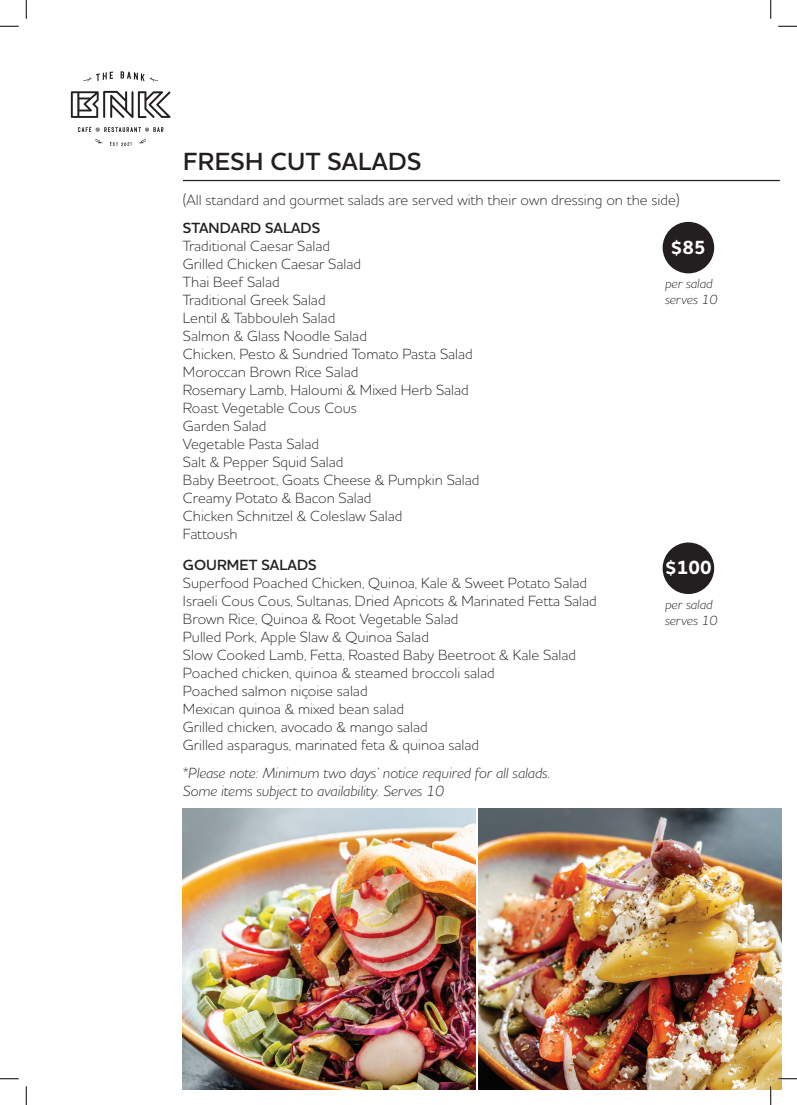
<style>
.page{position:relative;width:797px;height:1105px;background:#fff}
.page>*{position:absolute;margin:0;border:0;box-sizing:border-box;transform-origin:0 0}
.t1{font:600 25.25px "Houschka Pro";letter-spacing:.015em;color:#231f20}
.t2{font:700 19.38px "Houschka Pro";color:#fff}
.t3{font:300 15px/18px "Houschka Pro";color:#231f20}
.t4{font:italic 300 15px/18px "Houschka Pro";color:#231f20}
.t5{font:italic 300 13.5px/16.2px "Houschka Pro";color:#231f20}
.s1{font-weight:600}
</style>
<div class="page">
<hr style="left:183px;top:180px;width:596px;height:1px;background:#231f20">
<svg style="left:121px;top:71px;width:37px;height:11px"></svg>
<svg style="left:83px;top:72px;width:30px;height:10px"></svg>
<svg style="left:71px;top:91px;width:99px;height:27px"></svg>
<svg style="left:139px;top:139px;width:7px;height:4px"></svg>
<svg style="left:95px;top:139px;width:8px;height:4px"></svg>
<svg style="left:110px;top:142px;width:21px;height:4px"></svg>
<svg style="left:78px;top:126px;width:85px;height:6px"></svg>
<div style="left:662px;top:222px;width:52px;height:51px;background:#231f20;border-radius:50%"></div>
<div style="left:662px;top:542px;width:52px;height:52px;background:#231f20;border-radius:50%"></div>
<img style="left:183px;top:808px;width:292px;height:281px">
<img style="left:478px;top:808px;width:303px;height:281px">
<svg style="left:0;top:25px;width:19px;height:2px"></svg>
<svg style="left:778px;top:25px;width:19px;height:2px"></svg>
<svg style="left:0;top:1078px;width:19px;height:1px"></svg>
<svg style="left:778px;top:1078px;width:19px;height:1px"></svg>
<svg style="left:25px;top:0;width:2px;height:19px"></svg>
<svg style="left:25px;top:1086px;width:2px;height:19px"></svg>
<svg style="left:770px;top:0;width:1px;height:19px"></svg>
<svg style="left:770px;top:1086px;width:1px;height:19px"></svg>
<p class="t1" style="left:183px;top:145px;width:240px">FRESH CUT SALADS</p>
<p class="t3" style="left:183px;top:190px;width:498px">(All standard and gourmet salads are served with their own dressing on the side)</p>
<p class="t3" style="left:183px;top:219px;width:298px"><span class="s1">STANDARD SALADS<br></span>Traditional Caesar Salad<br>Grilled Chicken Caesar Salad<br>Thai Beef Salad<br>Traditional Greek Salad<br>Lentil &amp; Tabbouleh Salad<br>Salmon &amp; Glass Noodle Salad<br>Chicken, Pesto &amp; Sundried Tomato Pasta Salad<br>Moroccan Brown Rice Salad<br>Rosemary Lamb, Haloumi &amp; Mixed Herb Salad<br>Roast Vegetable Cous Cous<br>Garden Salad<br>Vegetable Pasta Salad<br>Salt &amp; Pepper Squid Salad<br>Baby Beetroot, Goats Cheese &amp; Pumpkin Salad<br>Creamy Potato &amp; Bacon Salad<br>Chicken Schnitzel &amp; Coleslaw Salad<br>Fattoush</p>
<p class="t3" style="left:183px;top:555px;width:415px"><span class="s1">GOURMET SALADS<br></span>Superfood Poached Chicken, Quinoa, Kale &amp; Sweet Potato Salad Israeli Cous Cous, Sultanas, Dried Apricots &amp; Marinated Fetta Salad Brown Rice, Quinoa &amp; Root Vegetable Salad<br>Pulled Pork, Apple Slaw &amp; Quinoa Salad<br>Slow Cooked Lamb, Fetta, Roasted Baby Beetroot &amp; Kale Salad Poached chicken, quinoa &amp; steamed broccoli salad<br>Poached salmon niçoise salad<br>Mexican quinoa &amp; mixed bean salad<br>Grilled chicken, avocado &amp; mango salad<br>Grilled asparagus, marinated feta &amp; quinoa salad</p>
<p class="t4" style="left:183px;top:763px;width:369px">*Please note: Minimum two days’ notice required for all salads.<br>Some items subject to availability. Serves 10</p>
<p class="t2" style="left:671px;top:235px;width:36px">$85</p>
<p class="t5" style="left:665px;top:275px;width:54px">per salad serves 10</p>
<p class="t2" style="left:665px;top:555px;width:48px">$100</p>
<p class="t5" style="left:665px;top:596px;width:54px">per salad serves 10</p>
</div>
